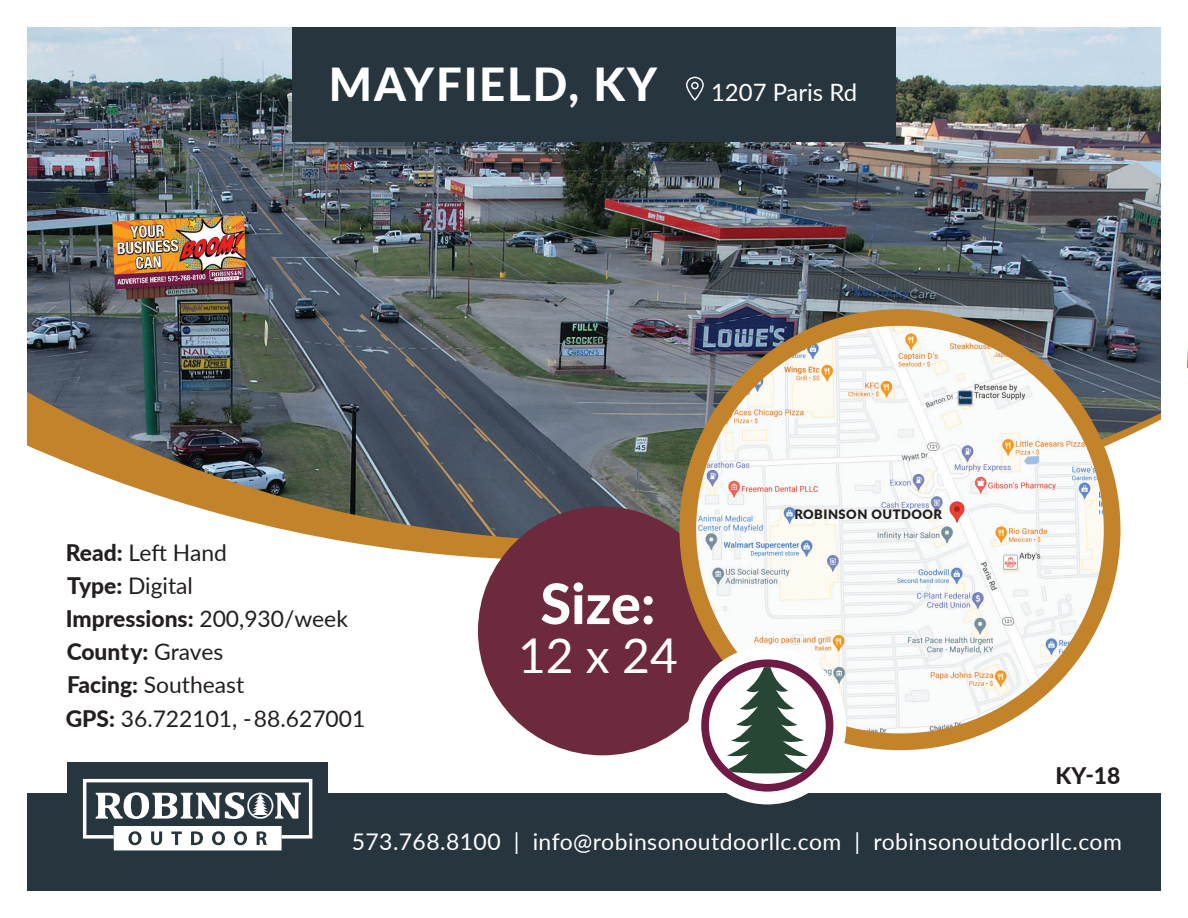
<style>
.page{position:relative;width:1188px;height:918px;background:#fff}
.page>*{position:absolute;margin:0;border:0;box-sizing:border-box;transform-origin:0 0}
.t1{font:800 55.8px "Lato";color:#fff}
.t2{font:48px "Lato";color:#fff}
.t3{font:800 45.6px "Lato";letter-spacing:.04em;color:#fff}
.t4{font:22.95px "Lato";letter-spacing:.02em;color:#fff}
.t5{font:22.8px/33.2px "Lato";color:#231f20}
.t6{font:800 22.8px "Lato";color:#231f20}
.t7{font:900 12.9px "Lato";letter-spacing:.04em;color:#231f20}
.s1{font-weight:400;font-size:23.85px}
.s2{font-weight:800}
</style>
<div class="page">
<img style="left:27px;top:27px;width:1160px;height:864px">
<svg style="left:1187px;top:348px;width:1px;height:21px"></svg>
<h3 class="t3" style="left:329px;top:50px;width:530px">MAYFIELD, KY <span class="s1">1207 Paris Rd</span></h3>
<p class="t5" style="left:66px;top:535px;width:301px"><span class="s2">Read:</span> Left Hand<br><span class="s2">Type:</span> Digital<br><span class="s2">Impressions:</span> 200,930/week<br><span class="s2">County:</span> Graves<br><span class="s2">Facing:</span> Southeast<br><span class="s2">GPS:</span> 36.722101, -88.627001</p>
<h1 class="t1" style="left:540px;top:562px;width:117px">Size:</h1>
<h2 class="t2" style="left:518px;top:621px;width:161px">12 x 24</h2>
<p class="t7" style="left:794px;top:505px;width:149px">ROBINSON OUTDOOR</p>
<p class="t6" style="left:1056px;top:759px;width:66px">KY-18</p>
<p class="t4" style="left:352px;top:826px;width:772px">573.768.8100 | info@robinsonoutdoorllc.com | robinsonoutdoorllc.com</p>
</div>
